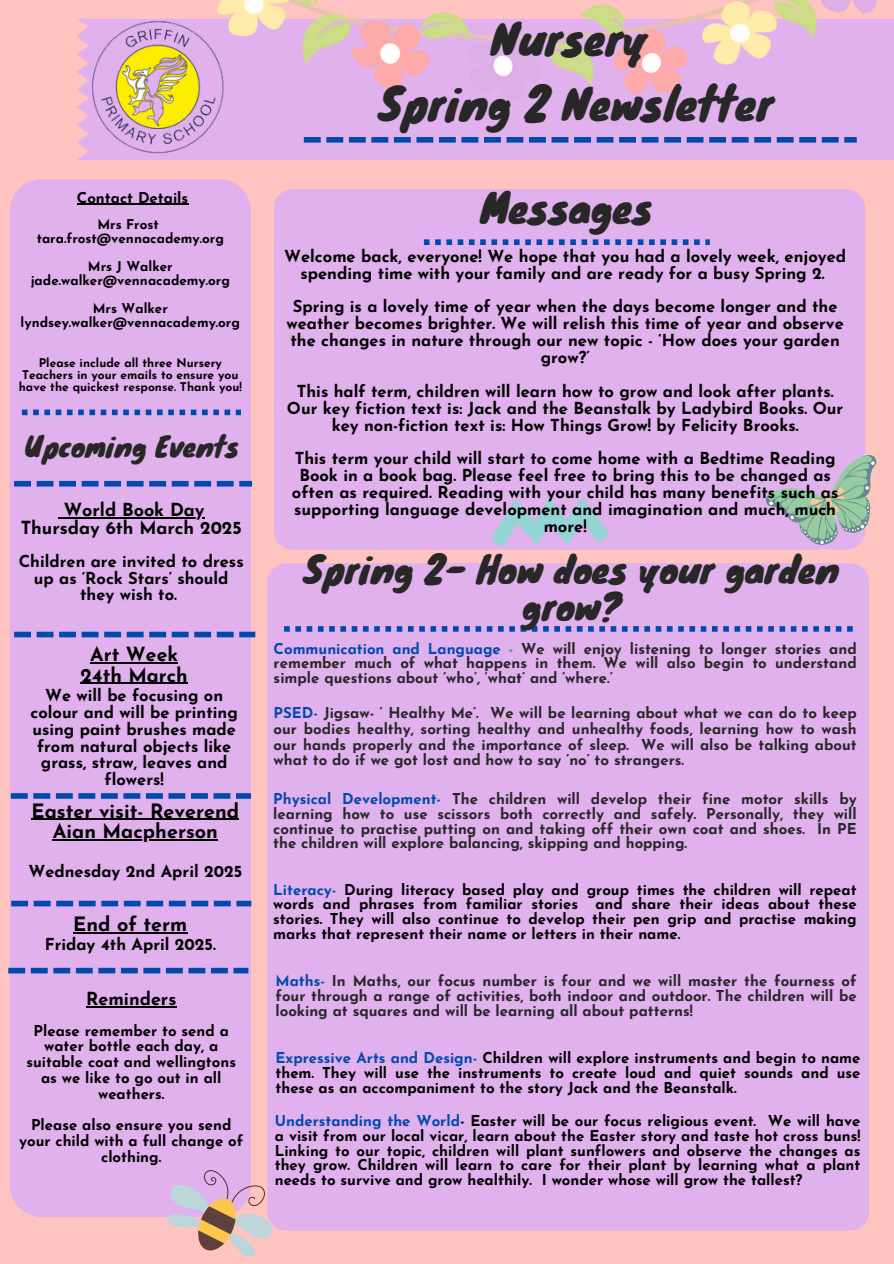
<style>
.page{position:relative;width:894px;height:1264px;background:#fff}
.page>*{position:absolute;margin:0;border:0;box-sizing:border-box;transform-origin:0 0}
.t1{font:43.5px/65.2px "Knewave";color:#272727;text-align:center}
.t2{font:40.5px "Knewave";color:#272727}
.t3{font:36px/37.2px "Knewave";color:#272727;text-align:center}
.t4{font:27px "Knewave";color:#272727}
.t5{font:700 19.8px "Josefin Sans";color:#000}
.t6{font:700 19.5px/20.2px "Josefin Sans";color:#000;text-align:center}
.t7{font:700 18px/18px "Josefin Sans";color:#000;text-align:center}
.t8{font:700 16.5px/16.8px "Josefin Sans";color:#000;text-align:center}
.t9{font:700 15px/14.7px "Josefin Sans";color:#000;text-align:justify}
.t10{font:700 15px/14.7px "Josefin Sans";color:#272727;text-align:justify}
.t11{font:700 13.5px/14px "Josefin Sans";color:#000;text-align:center}
.t12{font:700 12px/12px "Josefin Sans";color:#000;text-align:center}
.s1{color:#004aad}
.s2{color:#03989e}
</style>
<div class="page">
<div style="left:0;top:0;width:893px;height:1263px;background:#ffc4c0"></div>
<div style="left:77px;top:19px;width:816px;height:141px;background:#e0b1ec"></div>
<img style="left:80px;top:18px;width:158px;height:142px">
<div style="left:10px;top:179px;width:241px;height:1037px;background:#e0b1ec;border-radius:32px"></div>
<svg style="left:304px;top:137px;width:552px;height:6px;background:#4167bf"></svg>
<svg style="left:14px;top:481px;width:238px;height:5px"></svg>
<svg style="left:14px;top:631px;width:241px;height:6px"></svg>
<svg style="left:11px;top:793px;width:240px;height:5px"></svg>
<div style="left:273px;top:189px;width:591px;height:360px;background:#e0b1ec;border-radius:19px"></div>
<div style="left:267px;top:563px;width:601px;height:667px;background:#e0b1ec;border-radius:19px"></div>
<svg style="left:424px;top:239px;width:285px;height:6px"></svg>
<svg style="left:284px;top:626px;width:568px;height:5px"></svg>
<svg style="left:22px;top:409px;width:219px;height:6px"></svg>
<svg style="left:490px;top:497px;width:119px;height:50px"></svg>
<svg style="left:8px;top:967px;width:240px;height:6px"></svg>
<svg style="left:763px;top:452px;width:114px;height:98px"></svg>
<img style="left:201px;top:0;width:692px;height:100px">
<svg style="left:167px;top:1169px;width:106px;height:87px"></svg>
<hr style="left:64px;top:517px;width:140px;height:1px;background:#000">
<hr style="left:90px;top:662px;width:88px;height:1px;background:#000">
<hr style="left:81px;top:683px;width:107px;height:1px;background:#000">
<hr style="left:86px;top:1006px;width:90px;height:1px;background:#000">
<hr style="left:77px;top:203px;width:111px;height:1px;background:#000">
<hr style="left:32px;top:819px;width:207px;height:1px;background:#000">
<hr style="left:53px;top:839px;width:165px;height:1px;background:#000">
<svg style="left:11px;top:900px;width:240px;height:6px"></svg>
<hr style="left:73px;top:932px;width:114px;height:1px;background:#000">
<h5 class="t9" style="left:77px;top:191px;width:113px">Contact Details</h5>
<h5 class="t11" style="left:37px;top:218px;width:189px">Mrs Frost tara.frost@vennacademy.org</h5>
<p class="t11" style="left:31px;top:260px;width:201px">Mrs J Walker jade.walker@vennacademy.org</p>
<p class="t11" style="left:21px;top:302px;width:221px">Mrs Walker lyndsey.walker@vennacademy.org</p>
<h2 class="t12" style="left:19px;top:357px;width:224px">Please include all three Nursery<br>Teachers in your emails to ensure you have the quickest response. Thank you!</h2>
<h1 class="t4" style="left:25px;top:425px;width:216px">Upcoming Events</h1>
<h4 class="t7" style="left:21px;top:502px;width:222px">World Book Day<br>Thursday 6th March 2025</h4>
<h4 class="t8" style="left:19px;top:554px;width:226px">Children are invited to dress</h4>
<h5 class="t8" style="left:34px;top:571px;width:196px">up as ‘Rock Stars’ should they wish to.</h5>
<h5 class="t6" style="left:81px;top:646px;width:109px">Art Week<br>24th March</h5>
<h5 class="t8" style="left:31px;top:688px;width:209px">We will be focusing on colour and will be printing using paint brushes made from natural objects like grass, straw, leaves and flowers!</h5>
<p class="t5" style="left:32px;top:803px;width:209px">Easter visit- Reverend</p>
<h5 class="t5" style="left:53px;top:823px;width:167px">Aian Macpherson</h5>
<h5 class="t8" style="left:29px;top:864px;width:215px">Wednesday 2nd April 2025</h5>
<h5 class="t5" style="left:73px;top:916px;width:115px">End of term</h5>
<h5 class="t8" style="left:45px;top:937px;width:172px">Friday 4th April 2025.</h5>
<p class="t7" style="left:86px;top:991px;width:92px">Reminders</p>
<h5 class="t9" style="left:26px;top:1023px;width:211px;line-height:15.8px;text-align:center">Please remember to send a water bottle each day, a suitable coat and wellingtons as we like to go out in all weathers.</h5>
<h5 class="t9" style="left:19px;top:1118px;width:226px;line-height:15.8px;text-align:center">Please also ensure you send your child with a full change of clothing.</h5>
<p class="t1" style="left:378px;top:4px;width:396px">Nursery<br>Spring 2 Newsletter</p>
<p class="t2" style="left:480px;top:174px;width:174px">Messages</p>
<p class="t8" style="left:284px;top:249px;width:563px">Welcome back, everyone! We hope that you had a lovely week, enjoyed spending time with your family and are ready for a busy Spring 2.</p>
<h4 class="t8" style="left:286px;top:300px;width:559px">Spring is a lovely time of year when the days become longer and the weather becomes brighter. We will relish this time of year and observe the changes in nature through our new topic - ‘How does your garden grow?’</h4>
<h5 class="t8" style="left:287px;top:384px;width:558px">This half term, children will learn how to grow and look after plants.<br>Our key fiction text is: Jack and the Beanstalk by Ladybird Books. Our key non-fiction text is: How Things Grow! by Felicity Brooks.</h5>
<h5 class="t8" style="left:292px;top:452px;width:548px">This term your child will start to come home with a Bedtime Reading Book in a book bag. Please feel free to bring this to be changed as often as required. Reading with your child has many benefits such as supporting language development and imagination and much, much more!</h5>
<p class="t3" style="left:304px;top:549px;width:536px">Spring 2- How does your garden grow?</p>
<h1 class="t10" style="left:273px;top:642px;width:584px"><span class="s1">Communication and Language</span> <span class="s2">-</span> We will enjoy listening to longer stories and remember much of what happens in them. We will also begin to understand simple questions about ‘who’, ‘what’ and ‘where.’</h1>
<p class="t10" style="left:273px;top:706px;width:584px;line-height:15.8px"><span class="s1">PSED-</span> Jigsaw- ‘ Healthy Me’. We will be learning about what we can do to keep our bodies healthy, sorting healthy and unhealthy foods, learning how to wash our hands properly and the importance of sleep. We will also be talking about what to do if we got lost and how to say ‘no’ to strangers.</p>
<p class="t10" style="left:273px;top:793px;width:584px"><span class="s1">Physical Development-</span> The children will develop their fine motor skills by learning how to use scissors both correctly and safely. Personally, they will continue to practise putting on and taking off their own coat and shoes. In PE the children will explore balancing, skipping and hopping.</p>
<h5 class="t9" style="left:273px;top:883px;width:584px"><span class="s1">Literacy-</span> During literacy based play and group times the children will repeat words and phrases from familiar stories and share their ideas about these stories. They will also continue to develop their pen grip and practise making marks that represent their name or letters in their name.</h5>
<h6 class="t10" style="left:275px;top:975px;width:582px"><span class="s1">Maths-</span> In Maths, our focus number is four and we will master the fourness of four through a range of activities, both indoor and outdoor. The children will be looking at squares and will be learning all about patterns!</h6>
<h6 class="t9" style="left:275px;top:1052px;width:586px"><span class="s1">Expressive Arts and Design-</span> Children will explore instruments and begin to name them. They will use the instruments to create loud and quiet sounds and use these as an accompaniment to the story Jack and the Beanstalk.</h6>
<h6 class="t9" style="left:275px;top:1115px;width:587px"><span class="s1">Understanding the World</span>- Easter will be our focus religious event. We will have a visit from our local vicar, learn about the Easter story and taste hot cross buns!<br>Linking to our topic, children will plant sunflowers and observe the changes as they grow. Children will learn to care for their plant by learning what a plant needs to survive and grow healthily. I wonder whose will grow the tallest?</h6>
</div>
